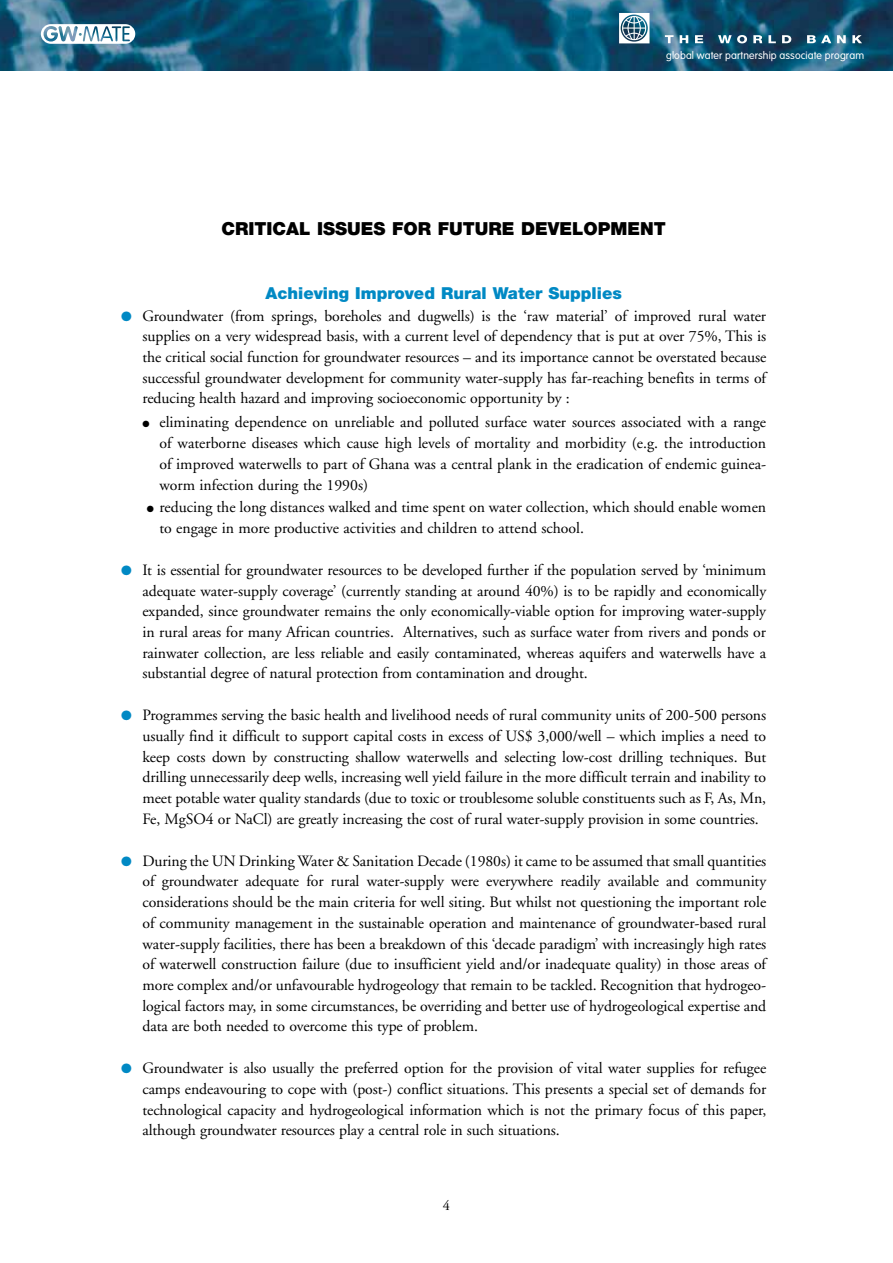
<style>
.page{position:relative;width:893px;height:1263px;background:#fff}
.page>*{position:absolute;margin:0;border:0;box-sizing:border-box;transform-origin:0 0}
.t1{font:900 18px "Helvetica Neue";color:#000}
.t2{font:900 16.5px "Helvetica Neue";color:#0089c4}
.t3{font:15.75px/20.7px "Adobe Garamond";letter-spacing:-.005em;color:#000;text-align:justify}
.t4{font:14.25px "Adobe Garamond";color:#000}
.t5{font:300 10.5px "VAG Rounded";letter-spacing:.01em;color:#fff}
.s1{color:#0089c4}
</style>
<div class="page">
<img style="left:0;top:0;width:893px;height:70px">
<svg style="left:619px;top:13px;width:30px;height:30px"></svg>
<svg style="left:665px;top:35px;width:8px;height:8px"></svg>
<svg style="left:680px;top:35px;width:8px;height:8px"></svg>
<svg style="left:695px;top:35px;width:8px;height:8px"></svg>
<svg style="left:718px;top:35px;width:29px;height:8px"></svg>
<svg style="left:753px;top:35px;width:9px;height:8px"></svg>
<svg style="left:768px;top:35px;width:8px;height:8px"></svg>
<svg style="left:782px;top:35px;width:9px;height:8px"></svg>
<svg style="left:807px;top:35px;width:24px;height:8px"></svg>
<svg style="left:837px;top:35px;width:9px;height:8px"></svg>
<svg style="left:852px;top:35px;width:10px;height:8px"></svg>
<svg style="left:41px;top:24px;width:94px;height:20px"></svg>
<p class="t5" style="left:666px;top:49px;width:199px">global water partnership associate program</p>
<p class="t1" style="left:222px;top:217px;width:446px">CRITICAL ISSUES FOR FUTURE DEVELOPMENT</p>
<p class="t2" style="left:265px;top:284px;width:358px">Achieving Improved Rural Water Supplies</p>
<p class="t3" style="left:142px;top:306px;width:625px;text-indent:-21px"><span class="s1">●</span> Groundwater (from springs, boreholes and dugwells) is the ‘raw material’ of improved rural water supplies on a very widespread basis, with a current level of dependency that is put at over 75%, This is the critical social function for groundwater resources – and its importance cannot be overstated because successful groundwater development for community water-supply has far-reaching benefits in terms of reducing health hazard and improving socioeconomic opportunity by :</p>
<p class="t3" style="left:159px;top:411px;width:608px;line-height:21.3px;text-indent:-17px">● eliminating dependence on unreliable and polluted surface water sources associated with a range of waterborne diseases which cause high levels of mortality and morbidity (e.g. the introduction of improved waterwells to part of Ghana was a central plank in the eradication of endemic guinea&shy;worm infection during the 1990s)</p>
<p class="t3" style="left:159px;top:496px;width:608px;line-height:21.3px;text-indent:-13px">● reducing the long distances walked and time spent on water collection, which should enable women to engage in more productive activities and children to attend school.</p>
<p class="t3" style="left:142px;top:560px;width:625px;text-indent:-21px"><span class="s1">●</span> It is essential for groundwater resources to be developed further if the population served by ‘minimum adequate water-supply coverage’ (currently standing at around 40%) is to be rapidly and economically expanded, since groundwater remains the only economically-viable option for improving water-supply in rural areas for many African countries. Alternatives, such as surface water from rivers and ponds or rainwater collection, are less reliable and easily contaminated, whereas aquifers and waterwells have a substantial degree of natural protection from contamination and drought.</p>
<p class="t3" style="left:142px;top:705px;width:625px;text-indent:-21px"><span class="s1">●</span> Programmes serving the basic health and livelihood needs of rural community units of 200-500 persons usually find it difficult to support capital costs in excess of US$ 3,000/well – which implies a need to keep costs down by constructing shallow waterwells and selecting low-cost drilling techniques. But drilling unnecessarily deep wells, increasing well yield failure in the more difficult terrain and inability to meet potable water quality standards (due to toxic or troublesome soluble constituents such as F, As, Mn, Fe, MgSO4 or NaCl) are greatly increasing the cost of rural water-supply provision in some countries.</p>
<p class="t3" style="left:142px;top:851px;width:625px;text-indent:-21px"><span class="s1">●</span> During the UN Drinking Water &amp; Sanitation Decade (1980s) it came to be assumed that small quantities of groundwater adequate for rural water-supply were everywhere readily available and community considerations should be the main criteria for well siting. But whilst not questioning the important role of community management in the sustainable operation and maintenance of groundwater-based rural water-supply facilities, there has been a breakdown of this ‘decade paradigm’ with increasingly high rates of waterwell construction failure (due to insufficient yield and/or inadequate quality) in those areas of more complex and/or unfavourable hydrogeology that remain to be tackled. Recognition that hydrogeo&shy;logical factors may, in some circumstances, be overriding and better use of hydrogeological expertise and data are both needed to overcome this type of problem.</p>
<p class="t3" style="left:142px;top:1058px;width:625px;text-indent:-21px"><span class="s1">●</span> Groundwater is also usually the preferred option for the provision of vital water supplies for refugee camps endeavouring to cope with (post-) conflict situations. This presents a special set of demands for technological capacity and hydrogeological information which is not the primary focus of this paper, although groundwater resources play a central role in such situations.</p>
<p class="t4" style="left:443px;top:1197px;width:9px">4</p>
</div>
